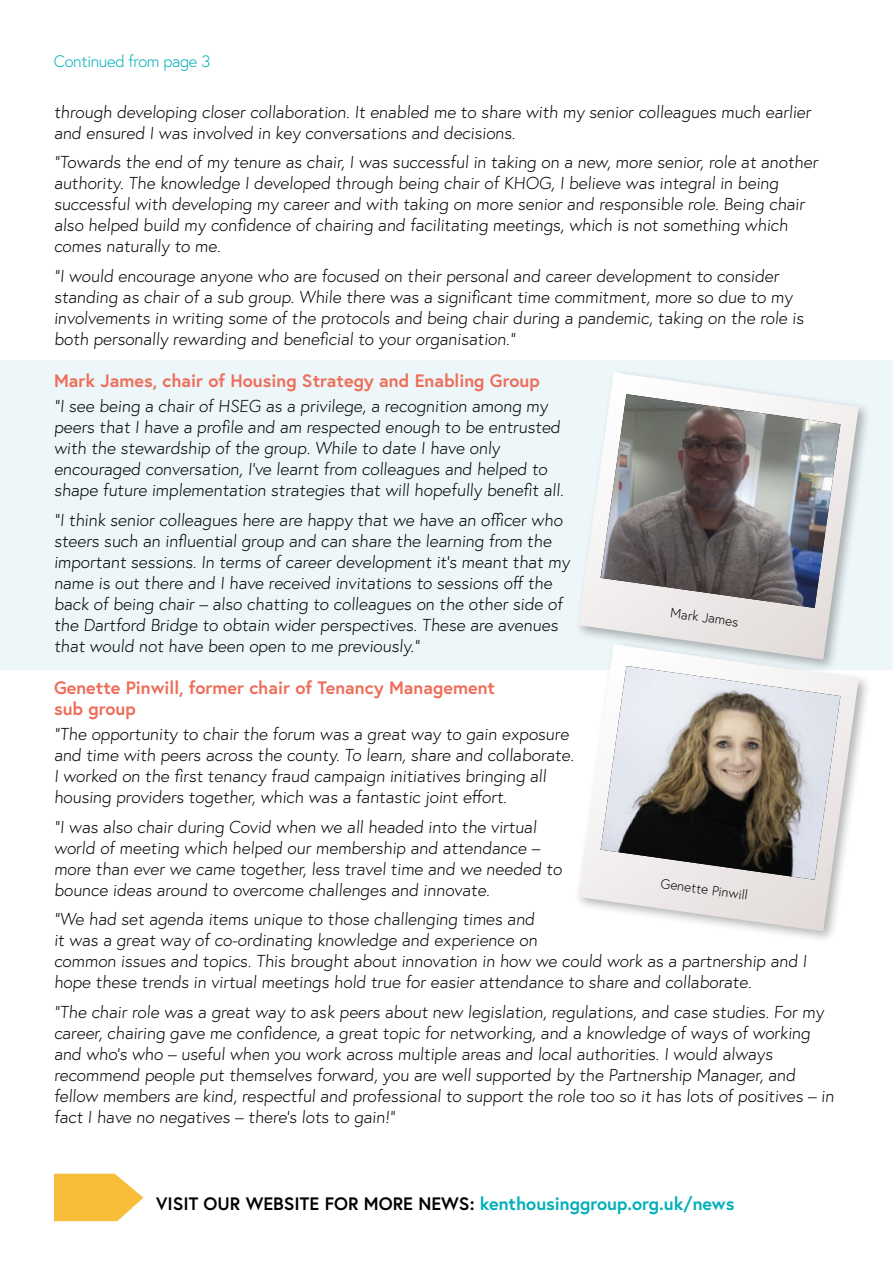
<style>
.page{position:relative;width:893px;height:1263px;background:#fff}
.page>*{position:absolute;margin:0;border:0;box-sizing:border-box;transform-origin:0 0}
.sub{font:700 18px/21px "Europa";color:#ed6e5a}
.t1{font:700 18px "Europa";color:#00afb9}
.body{font:300 17.25px/21px "Europa";letter-spacing:-.005em;color:#000}
.body-2{font:300 16.5px "Europa";letter-spacing:-.02em;color:#00afb9}
.t2{font:300 13.5px "Europa";color:#000}
.s1{color:#000}
</style>
<div class="page">
<div style="left:0;top:360px;width:893px;height:310px;background:#edf6f8"></div>
<svg style="left:54px;top:1174px;width:89px;height:47px;background:#f9c756"></svg>
<svg style="left:579px;top:373px;width:280px;height:267px"></svg>
<img style="left:601px;top:394px;width:239px;height:214px">
<div style="left:574px;top:640px;width:298px;height:304px;background:#000;opacity:.3"></div>
<svg style="left:578px;top:644px;width:281px;height:287px"></svg>
<img style="left:601px;top:666px;width:239px;height:214px">
<p class="body-2" style="left:54px;top:51px;width:158px">Continued from page 3</p>
<p class="body" style="left:54px;top:101px;width:761px">through developing closer collaboration. It enabled me to share with my senior colleagues much earlier and ensured I was involved in key conversations and decisions.</p>
<p class="body" style="left:54px;top:151px;width:767px">“Towards the end of my tenure as chair, I was successful in taking on a new, more senior, role at another authority. The knowledge I developed through being chair of KHOG, I believe was integral in being successful with developing my career and with taking on more senior and responsible role. Being chair also helped build my confidence of chairing and facilitating meetings, which is not something which comes naturally to me.</p>
<p class="body" style="left:54px;top:265px;width:753px">“I would encourage anyone who are focused on their personal and career development to consider standing as chair of a sub group. While there was a significant time commitment, more so due to my involvements in writing some of the protocols and being chair during a pandemic, taking on the role is both personally rewarding and beneficial to your organisation.”</p>
<p class="sub" style="left:54px;top:370px;width:487px">Mark James, chair of Housing Strategy and Enabling Group</p>
<p class="body" style="left:54px;top:395px;width:513px">“I see being a chair of HSEG as a privilege, a recognition among my peers that I have a profile and am respected enough to be entrusted with the stewardship of the group. While to date I have only encouraged conversation, I’ve learnt from colleagues and helped to shape future implementation strategies that will hopefully benefit all.</p>
<p class="body" style="left:54px;top:509px;width:519px">“I think senior colleagues here are happy that we have an officer who steers such an influential group and can share the learning from the important sessions. In terms of career development it’s meant that my name is out there and I have received invitations to sessions off the back of being chair – also chatting to colleagues on the other side of the Dartford Bridge to obtain wider perspectives. These are avenues that would not have been open to me previously.”</p>
<p class="sub" style="left:54px;top:677px;width:442px">Genette Pinwill, former chair of Tenancy Management sub group</p>
<p class="body" style="left:54px;top:723px;width:523px">“The opportunity to chair the forum was a great way to gain exposure and time with peers across the county. To learn, share and collaborate.<br>I worked on the first tenancy fraud campaign initiatives bringing all housing providers together, which was a fantastic joint effort.</p>
<p class="body" style="left:54px;top:816px;width:511px">“I was also chair during Covid when we all headed into the virtual world of meeting which helped our membership and attendance – more than ever we came together, less travel time and we needed to bounce ideas around to overcome challenges and innovate.</p>
<p class="body" style="left:54px;top:908px;width:756px">“We had set agenda items unique to those challenging times and<br>it was a great way of co-ordinating knowledge and experience on<br>common issues and topics. This brought about innovation in how we could work as a partnership and I hope these trends in virtual meetings hold true for easier attendance to share and collaborate.</p>
<p class="body" style="left:54px;top:1001px;width:783px">“The chair role was a great way to ask peers about new legislation, regulations, and case studies. For my career, chairing gave me confidence, a great topic for networking, and a knowledge of ways of working and who’s who – useful when you work across multiple areas and local authorities. I would always recommend people put themselves forward, you are well supported by the Partnership Manager, and fellow members are kind, respectful and professional to support the role too so it has lots of positives – in fact I have no negatives – there’s lots to gain!”</p>
<p class="t2" style="left:672px;top:604px;width:70px;rotate:8deg">Mark James</p>
<p class="t2" style="left:662px;top:874px;width:89px;rotate:8deg">Genette Pinwill</p>
<p class="t1" style="left:156px;top:1191px;width:580px"><span class="s1">VISIT OUR WEBSITE FOR MORE NEWS:</span> kenthousinggroup.org.uk/news</p>
</div>
